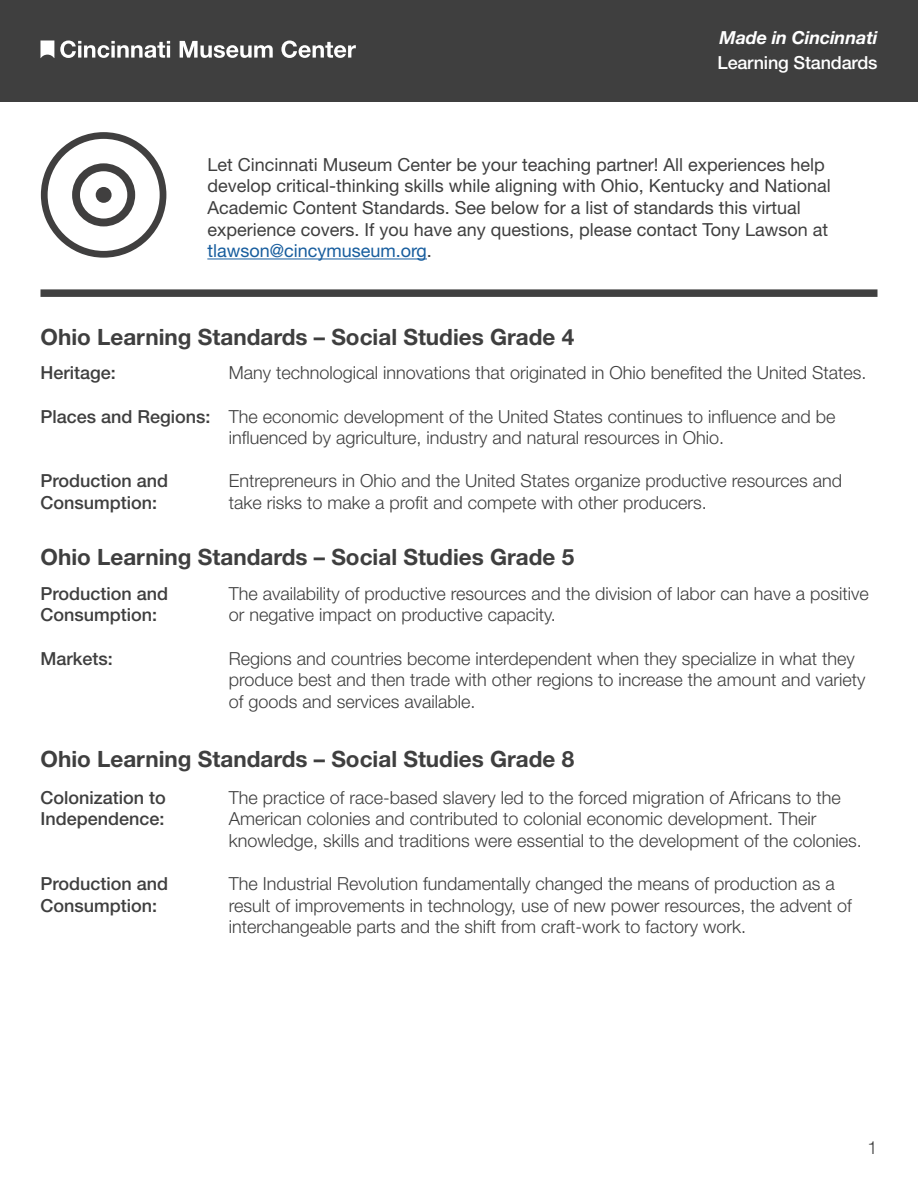
<style>
.page{position:relative;width:918px;height:1188px;background:#fff}
.page>*{position:absolute;margin:0;border:0;box-sizing:border-box;transform-origin:0 0}
.t1{font:700 22.5px "Helvetica Neue LT Std";color:#3f3f3f}
.t2{font:300 18px/21.6px "Helvetica Neue LT Std";color:#3f3f3f}
.t3{font:18px/21.6px "Helvetica Neue LT Std";color:#3f3f3f}
.t4{font:500 18px/21.6px "Helvetica Neue LT Std";color:#3f3f3f}
.t5{font:500 18px "Helvetica Neue LT Std";letter-spacing:-.01em;color:#fff}
.t6{font:italic 700 18px "Helvetica Neue LT Std";letter-spacing:-.01em;color:#fff}
.s1{color:#175d9e}
</style>
<div class="page">
<div style="left:0;top:0;width:918px;height:102px;background:#3f3f3f"></div>
<div style="left:40px;top:289px;width:838px;height:8px;background:#404040"></div>
<svg style="left:41px;top:40px;width:13px;height:18px"></svg>
<svg style="left:60px;top:40px;width:110px;height:18px"></svg>
<svg style="left:180px;top:41px;width:93px;height:17px"></svg>
<svg style="left:281px;top:40px;width:75px;height:18px"></svg>
<svg style="left:41px;top:132px;width:125px;height:126px"></svg>
<div style="left:96px;top:187px;width:16px;height:16px;background:#403f3f;border-radius:50%"></div>
<hr style="left:207px;top:259px;width:220px;height:1px;background:#175d9e">
<p class="t6" style="left:720px;top:27px;width:159px">Made in Cincinnati</p>
<p class="t5" style="left:718px;top:52px;width:161px">Learning Standards</p>
<p class="t3" style="left:207px;top:153px;width:625px">Let Cincinnati Museum Center be your teaching partner! All experiences help develop critical-thinking skills while aligning with Ohio, Kentucky and National Academic Content Standards. See below for a list of standards this virtual experience covers. If you have any questions, please contact Tony Lawson at <span class="s1">tlawson@cincymuseum.org</span>.</p>
<p class="t1" style="left:40px;top:323px;width:535px">Ohio Learning Standards – Social Studies Grade 4</p>
<p class="t4" style="left:40px;top:362px;width:77px">Heritage:</p>
<p class="t4" style="left:40px;top:405px;width:172px">Places and Regions:</p>
<p class="t4" style="left:40px;top:470px;width:129px">Production and<br>Consumption:</p>
<p class="t2" style="left:229px;top:362px;width:639px">Many technological innovations that originated in Ohio benefited the United States.</p>
<p class="t2" style="left:229px;top:405px;width:608px">The economic development of the United States continues to influence and be influenced by agriculture, industry and natural resources in Ohio.</p>
<p class="t2" style="left:229px;top:470px;width:615px">Entrepreneurs in Ohio and the United States organize productive resources and take risks to make a profit and compete with other producers.</p>
<p class="t1" style="left:40px;top:543px;width:535px">Ohio Learning Standards – Social Studies Grade 5</p>
<p class="t4" style="left:40px;top:582px;width:129px">Production and<br>Consumption:</p>
<p class="t4" style="left:40px;top:647px;width:74px">Markets:</p>
<p class="t2" style="left:229px;top:582px;width:641px">The availability of productive resources and the division of labor can have a positive or negative impact on productive capacity.</p>
<p class="t2" style="left:229px;top:647px;width:638px">Regions and countries become interdependent when they specialize in what they produce best and then trade with other regions to increase the amount and variety of goods and services available.</p>
<p class="t1" style="left:40px;top:745px;width:535px">Ohio Learning Standards – Social Studies Grade 8</p>
<p class="t4" style="left:40px;top:786px;width:127px">Colonization to<br>Independence:</p>
<p class="t4" style="left:40px;top:873px;width:129px">Production and<br>Consumption:</p>
<p class="t2" style="left:229px;top:786px;width:635px">The practice of race-based slavery led to the forced migration of Africans to the<br>American colonies and contributed to colonial economic development. Their knowledge, skills and traditions were essential to the development of the colonies.</p>
<p class="t2" style="left:229px;top:872px;width:624px">The Industrial Revolution fundamentally changed the means of production as a result of improvements in technology, use of new power resources, the advent of interchangeable parts and the shift from craft-work to factory work.</p>
<p class="t2" style="left:867px;top:1136px;width:12px">1</p>
</div>
